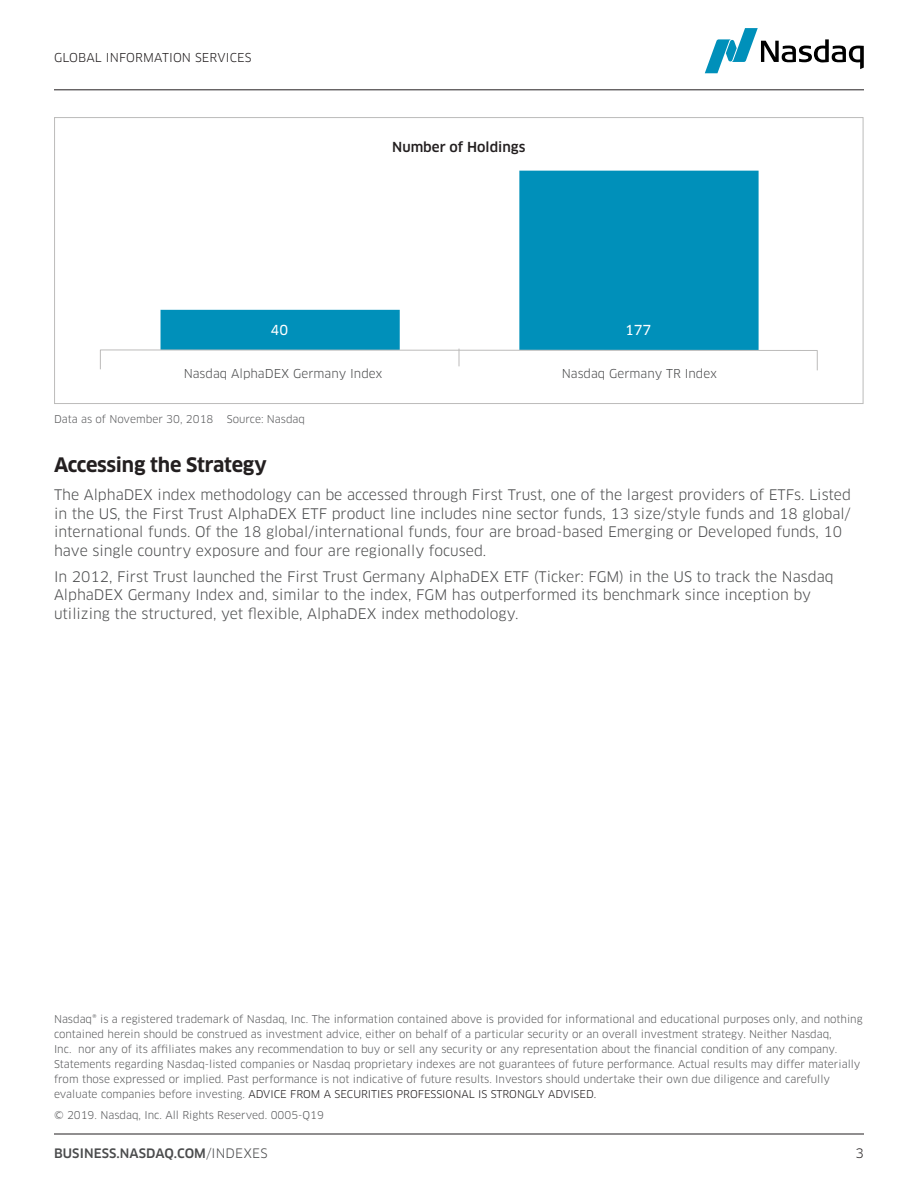
<style>
.page{position:relative;width:918px;height:1188px;background:#fff}
.page>*{position:absolute;margin:0;border:0;box-sizing:border-box;transform-origin:0 0}
.t1{font:700 19.5px "Clan Pro";letter-spacing:-.01em;color:#231f20}
.t2{font:14.25px/18.8px "Clan Pro";color:#4b4c4d}
.t3{font:500 13.5px "Clan Pro";color:#231f20}
.t4{font:13.5px "Clan Pro News";color:#fff}
.t5{font:500 12.75px "Clan Pro";letter-spacing:.01em;color:#4b4c4d}
.t6{font:12.75px "Clan Pro";color:#231f20}
.t7{font:12px "Clan Pro";color:#4b4c4d}
.t8{font:12px "Clan Pro";letter-spacing:.01em;color:#231f20}
.t9{font:10.5px/15px "Clan Pro";color:#57585a}
.s1{color:#231f20}
.s2{font-weight:400}
</style>
<div class="page">
<hr style="left:54px;top:1134px;width:810px;height:1px;background:#231f20">
<hr style="left:54px;top:90px;width:810px;height:1px;background:#231f20">
<svg style="left:705px;top:28px;width:159px;height:45px"></svg>
<svg style="left:161px;top:171px;width:598px;height:178px"></svg>
<svg style="left:100px;top:349px;width:718px;height:22px"></svg>
<p class="t8" style="left:54px;top:51px;width:199px">GLOBAL INFORMATION SERVICES</p>
<p class="t3" style="left:392px;top:139px;width:135px">Number of Holdings</p>
<p class="t4" style="left:271px;top:322px;width:19px">40</p>
<p class="t4" style="left:625px;top:322px;width:28px">177</p>
<p class="t7" style="left:184px;top:367px;width:200px">Nasdaq AlphaDEX Germany Index</p>
<p class="t7" style="left:562px;top:367px;width:157px">Nasdaq Germany TR Index</p>
<p class="t9" style="left:54px;top:411px;width:161px">Data as of November 30, 2018</p>
<p class="t9" style="left:227px;top:411px;width:80px">Source: Nasdaq</p>
<h1 class="t1" style="left:54px;top:454px;width:214px">Accessing the Strategy</h1>
<p class="t2" style="left:54px;top:485px;width:798px">The AlphaDEX index methodology can be accessed through First Trust, one of the largest providers of ETFs. Listed in the US, the First Trust AlphaDEX ETF product line includes nine sector funds, 13 size/style funds and 18 global/ international funds. Of the 18 global/international funds, four are broad-based Emerging or Developed funds, 10 have single country exposure and four are regionally focused.</p>
<p class="t2" style="left:54px;top:567px;width:781px">In 2012, First Trust launched the First Trust Germany AlphaDEX ETF (Ticker: FGM) in the US to track the Nasdaq<br>AlphaDEX Germany Index and, similar to the index, FGM has outperformed its benchmark since inception by utilizing the structured, yet flexible, AlphaDEX index methodology.</p>
<p class="t9" style="left:54px;top:1012px;width:810px">Nasdaq® is a registered trademark of Nasdaq, Inc. The information contained above is provided for informational and educational purposes only, and nothing contained herein should be construed as investment advice, either on behalf of a particular security or an overall investment strategy. Neither Nasdaq,<br>Inc. nor any of its affiliates makes any recommendation to buy or sell any security or any representation about the financial condition of any company.<br>Statements regarding Nasdaq-listed companies or Nasdaq proprietary indexes are not guarantees of future performance. Actual results may differ materially from those expressed or implied. Past performance is not indicative of future results. Investors should undertake their own due diligence and carefully evaluate companies before investing. <span class="s1">ADVICE FROM A SECURITIES PROFESSIONAL IS STRONGLY ADVISED.</span></p>
<p class="t9" style="left:54px;top:1108px;width:272px">© 2019. Nasdaq, Inc. All Rights Reserved. 0005-Q19</p>
<p class="t5" style="left:54px;top:1146px;width:215px">BUSINESS.NASDAQ.COM<span class="s2">/INDEXES</span></p>
<p class="t6" style="left:856px;top:1146px;width:10px">3</p>
</div>
